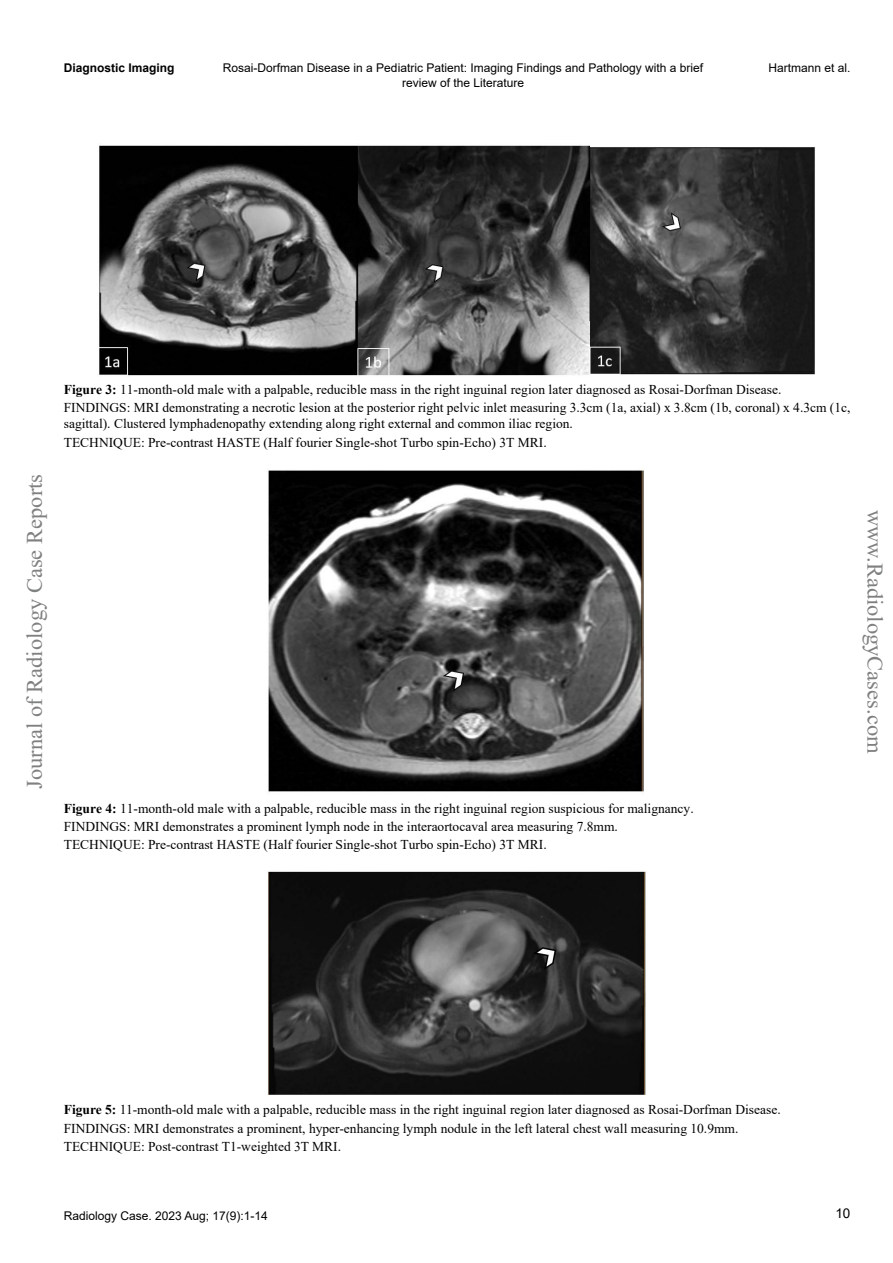
<style>
.page{position:relative;width:893px;height:1263px;background:#fff}
.page>*{position:absolute;margin:0;border:0;box-sizing:border-box;transform-origin:0 0}
.t1{font:22.5px "Times New Roman";color:#7f8080}
.t2{font:13.5px/18.3px "Times New Roman";color:#000}
.t3{font:13.5px "Arial";color:#000}
.t4{font:12px/14.4px "Arial";color:#000;text-align:center}
.t5{font:700 12px "Arial";color:#000}
.s1{font-weight:700}
</style>
<div class="page">
<img style="left:99px;top:145px;width:716px;height:231px">
<img style="left:268px;top:468px;width:376px;height:324px">
<img style="left:268px;top:870px;width:378px;height:225px">
<p class="t5" style="left:64px;top:60px;width:112px">Diagnostic Imaging</p>
<p class="t4" style="left:223px;top:61px;width:482px">Rosai-Dorfman Disease in a Pediatric Patient: Imaging Findings and Pathology with a brief review of the Literature</p>
<p class="t4" style="left:768px;top:61px;width:84px">Hartmann et al.</p>
<h1 class="t1" style="left:19px;top:789px;width:316px;rotate:-90deg">Journal of Radiology Case Reports</h1>
<p class="t2" style="left:64px;top:380px;width:788px"><span class="s1">Figure 3:</span> 11-month-old male with a palpable, reducible mass in the right inguinal region later diagnosed as Rosai-Dorfman Disease.<br>FINDINGS: MRI demonstrating a necrotic lesion at the posterior right pelvic inlet measuring 3.3cm (1a, axial) x 3.8cm (1b, coronal) x 4.3cm (1c,</p>
<p class="t2" style="left:64px;top:414px;width:511px">sagittal). Clustered lymphadenopathy extending along right external and common iliac region.<br>TECHNIQUE: Pre-contrast HASTE (Half fourier Single-shot Turbo spin-Echo) 3T MRI.</p>
<p class="t2" style="left:64px;top:798px;width:631px"><span class="s1">Figure 4:</span> 11-month-old male with a palpable, reducible mass in the right inguinal region suspicious for malignancy.<br>FINDINGS: MRI demonstrates a prominent lymph node in the interaortocaval area measuring 7.8mm.<br>TECHNIQUE: Pre-contrast HASTE (Half fourier Single-shot Turbo spin-Echo) 3T MRI.</p>
<h1 class="t1" style="left:891px;top:510px;width:245px;rotate:90deg">www.RadiologyCases.com</h1>
<p class="t2" style="left:64px;top:1100px;width:718px"><span class="s1">Figure 5:</span> 11-month-old male with a palpable, reducible mass in the right inguinal region later diagnosed as Rosai-Dorfman Disease.<br>FINDINGS: MRI demonstrates a prominent, hyper-enhancing lymph nodule in the left lateral chest wall measuring 10.9mm.<br>TECHNIQUE: Post-contrast T1-weighted 3T MRI.</p>
<p class="t4" style="left:64px;top:1209px;width:206px">Radiology Case. 2023 Aug; 17(9):1-14</p>
<p class="t3" style="left:835px;top:1204px;width:17px">10</p>
</div>
